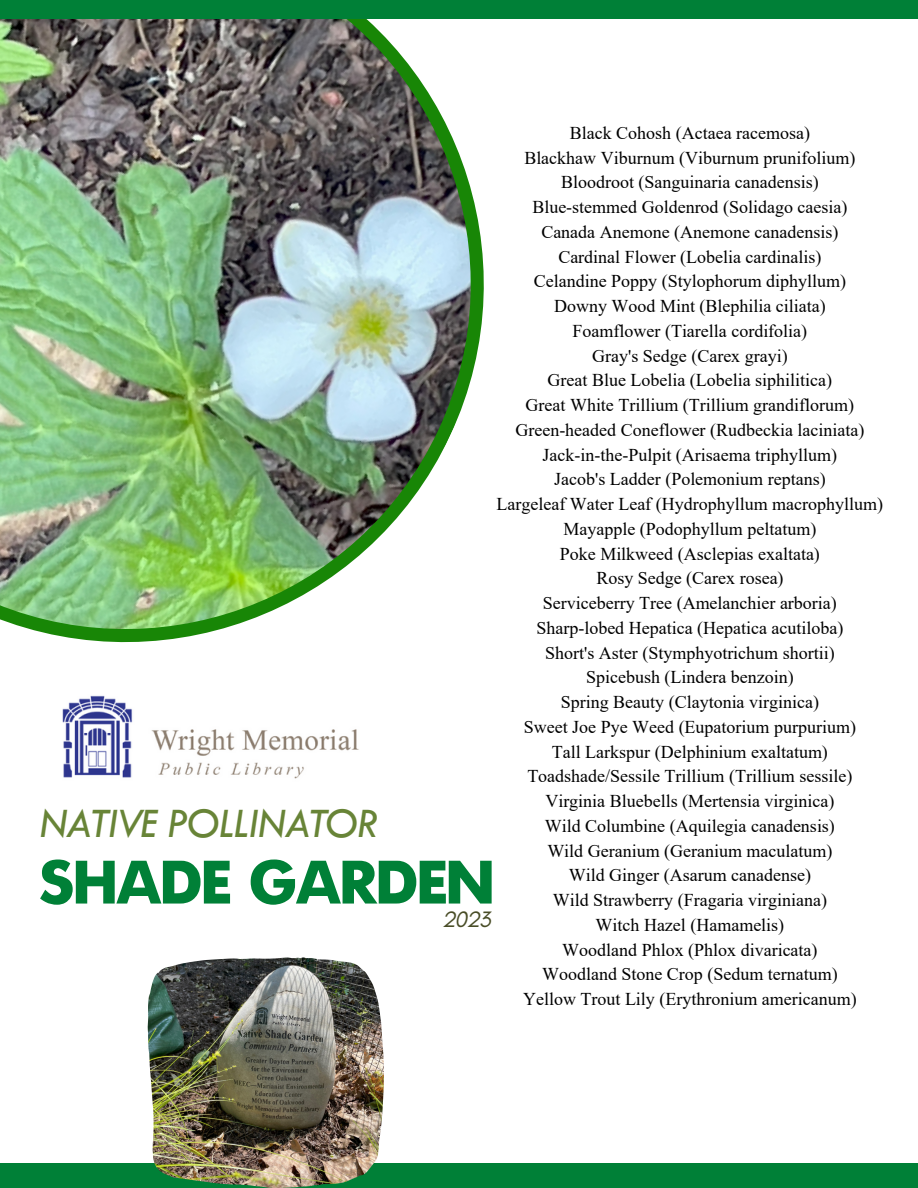
<style>
.page{position:relative;width:918px;height:1188px;background:#fff}
.page>*{position:absolute;margin:0;border:0;box-sizing:border-box;transform-origin:0 0}
.t1{font:800 65.7px "Tw Cen MT Std";letter-spacing:-.05em;color:#008037}
.t2{font:italic 43.8px "Tw Cen MT Std";letter-spacing:-.05em;color:#688437}
.t3{font:italic 22.8px "Glacial Indifference";color:#494d27}
.t4{font:18px "Times New Roman";color:#000}
</style>
<div class="page">
<img style="left:0;top:18px;width:534px;height:625px">
<div style="left:0;top:1164px;width:918px;height:24px;background:#008037"></div>
<img style="left:63px;top:695px;width:296px;height:84px">
<div style="left:0;top:0;width:918px;height:18px;background:#008037"></div>
<img style="left:148px;top:957px;width:236px;height:231px">
<p class="t4" style="left:570px;top:123px;width:242px">Black Cohosh (Actaea racemosa)</p>
<p class="t4" style="left:524px;top:147px;width:333px">Blackhaw Viburnum (Viburnum prunifolium)</p>
<p class="t4" style="left:561px;top:172px;width:259px">Bloodroot (Sanguinaria canadensis)</p>
<p class="t4" style="left:532px;top:197px;width:317px">Blue-stemmed Goldenrod (Solidago caesia)</p>
<p class="t4" style="left:541px;top:222px;width:299px">Canada Anemone (Anemone canadensis)</p>
<p class="t4" style="left:558px;top:246px;width:265px">Cardinal Flower (Lobelia cardinalis)</p>
<p class="t4" style="left:534px;top:271px;width:314px">Celandine Poppy (Stylophorum diphyllum)</p>
<p class="t4" style="left:554px;top:296px;width:273px">Downy Wood Mint (Blephilia ciliata)</p>
<p class="t4" style="left:573px;top:321px;width:236px">Foamflower (Tiarella cordifolia)</p>
<p class="t4" style="left:592px;top:345px;width:197px">Gray's Sedge (Carex grayi)</p>
<p class="t4" style="left:548px;top:370px;width:286px">Great Blue Lobelia (Lobelia siphilitica)</p>
<p class="t4" style="left:526px;top:395px;width:330px">Great White Trillium (Trillium grandiflorum)</p>
<p class="t4" style="left:515px;top:420px;width:350px">Green-headed Coneflower (Rudbeckia laciniata)</p>
<p class="t4" style="left:543px;top:444px;width:296px">Jack-in-the-Pulpit (Arisaema triphyllum)</p>
<p class="t4" style="left:554px;top:469px;width:273px">Jacob's Ladder (Polemonium reptans)</p>
<p class="t4" style="left:497px;top:494px;width:388px">Largeleaf Water Leaf (Hydrophyllum macrophyllum)</p>
<p class="t4" style="left:564px;top:519px;width:254px">Mayapple (Podophyllum peltatum)</p>
<p class="t4" style="left:560px;top:543px;width:262px">Poke Milkweed (Asclepias exaltata)</p>
<p class="t4" style="left:596px;top:568px;width:189px">Rosy Sedge (Carex rosea)</p>
<p class="t4" style="left:543px;top:593px;width:296px">Serviceberry Tree (Amelanchier arboria)</p>
<p class="t4" style="left:536px;top:618px;width:309px">Sharp-lobed Hepatica (Hepatica acutiloba)</p>
<p class="t4" style="left:545px;top:642px;width:291px">Short's Aster (Stymphyotrichum shortii)</p>
<p class="t4" style="left:586px;top:667px;width:209px">Spicebush (Lindera benzoin)</p>
<p class="t4" style="left:561px;top:692px;width:260px">Spring Beauty (Claytonia virginica)</p>
<p class="t4" style="left:524px;top:717px;width:334px">Sweet Joe Pye Weed (Eupatorium purpurium)</p>
<p class="t4" style="left:552px;top:741px;width:278px">Tall Larkspur (Delphinium exaltatum)</p>
<p class="t4" style="left:527px;top:766px;width:327px">Toadshade/Sessile Trillium (Trillium sessile)</p>
<p class="t4" style="left:545px;top:791px;width:291px">Virginia Bluebells (Mertensia virginica)</p>
<p class="t4" style="left:545px;top:816px;width:292px">Wild Columbine (Aquilegia canadensis)</p>
<p class="t4" style="left:547px;top:840px;width:287px">Wild Geranium (Geranium maculatum)</p>
<p class="t4" style="left:569px;top:865px;width:244px">Wild Ginger (Asarum canadense)</p>
<p class="t4" style="left:553px;top:890px;width:276px">Wild Strawberry (Fragaria virginiana)</p>
<p class="t4" style="left:596px;top:915px;width:190px">Witch Hazel (Hamamelis)</p>
<p class="t4" style="left:562px;top:939px;width:257px">Woodland Phlox (Phlox divaricata)</p>
<p class="t4" style="left:542px;top:964px;width:297px">Woodland Stone Crop (Sedum ternatum)</p>
<p class="t4" style="left:523px;top:989px;width:335px">Yellow Trout Lily (Erythronium americanum)</p>
<p class="t2" style="left:39px;top:809px;width:341px">NATIVE POLLINATOR</p>
<p class="t1" style="left:39px;top:861px;width:458px">SHADE GARDEN</p>
<p class="t3" style="left:442px;top:905px;width:51px">2023</p>
</div>
